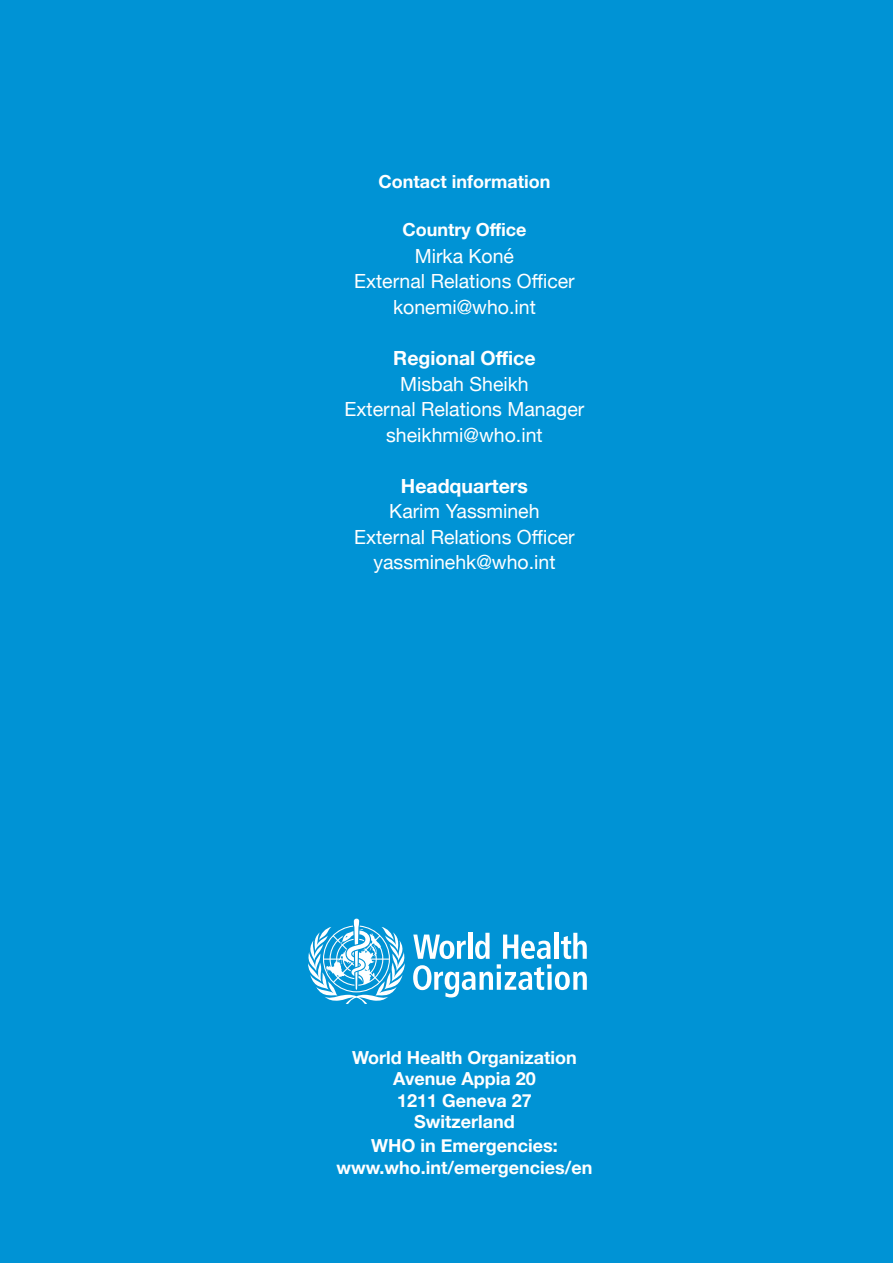
<style>
.page{position:relative;width:893px;height:1263px;background:#0093d5}
.page>*{position:absolute;margin:0;border:0;box-sizing:border-box;transform-origin:0 0}
.t1{font:19.5px/25.5px "Helvetica Neue";color:#fff;text-align:center}
.t2{font:700 19.5px "Helvetica Neue";color:#fff}
.t3{font:700 18px/21.6px "Helvetica Neue";color:#fff;text-align:center}
</style>
<div class="page">
<svg style="left:308px;top:919px;width:97px;height:85px"></svg>
<svg style="left:413px;top:933px;width:174px;height:64px"></svg>
<p class="t3" style="left:378px;top:172px;width:173px">Contact information</p>
<p class="t3" style="left:402px;top:219px;width:126px">Country Office</p>
<p class="t1" style="left:354px;top:244px;width:222px">Mirka Koné<br>External Relations Officer konemi@who.int</p>
<p class="t2" style="left:393px;top:343px;width:144px">Regional Office</p>
<p class="t1" style="left:345px;top:372px;width:241px">Misbah Sheikh<br>External Relations Manager sheikhmi@who.int</p>
<p class="t2" style="left:401px;top:470px;width:129px">Headquarters</p>
<p class="t1" style="left:354px;top:500px;width:222px">Karim Yassmineh<br>External Relations Officer yassminehk@who.int</p>
<p class="t3" style="left:352px;top:1047px;width:226px">World Health Organization<br>Avenue Appia 20<br>1211 Geneva 27<br>Switzerland</p>
<p class="t3" style="left:337px;top:1135px;width:257px">WHO in Emergencies: www.who.int/emergencies/en</p>
</div>
